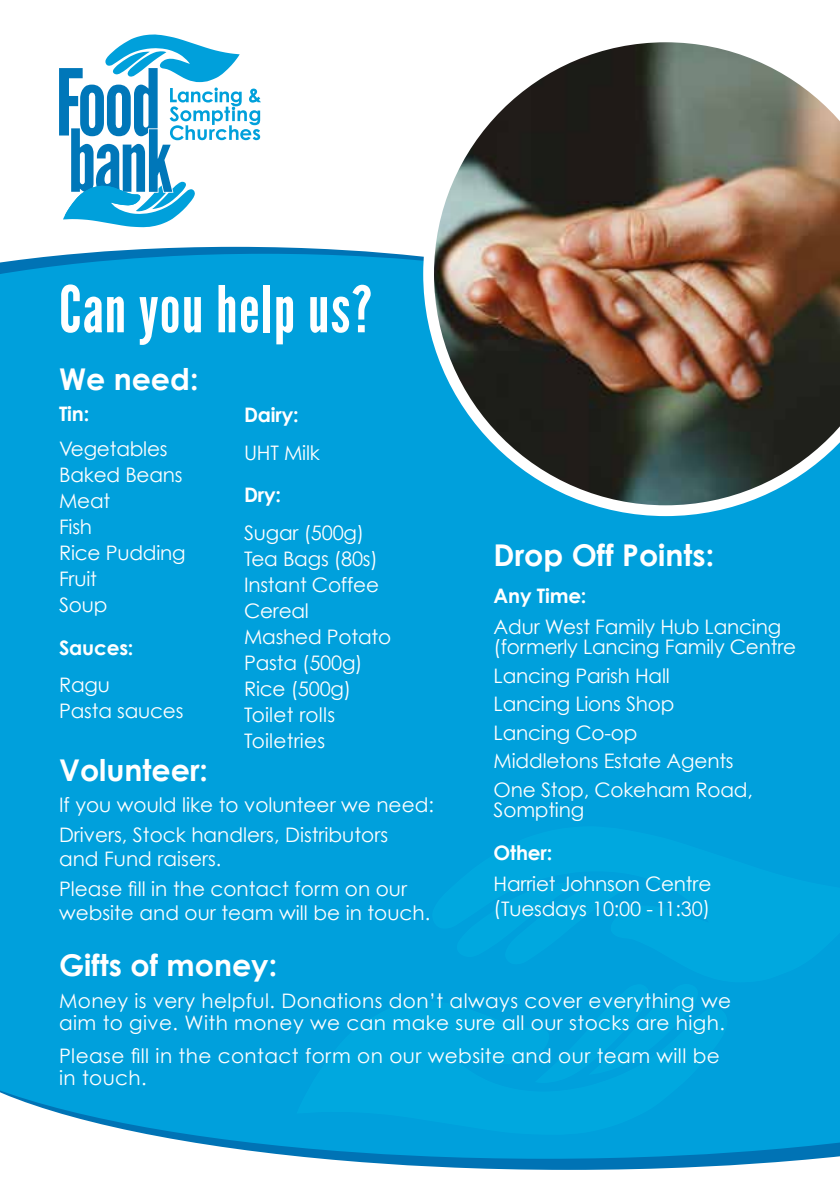
<style>
.page{position:relative;width:840px;height:1191px;background:#fff}
.page>*{position:absolute;margin:0;border:0;box-sizing:border-box;transform-origin:0 0}
.t1{font:64.4px "League Gothic";letter-spacing:.02em;color:#fff}
.t2{font:700 30px "Century Gothic";color:#fff}
.t3{font:20px/26px "Century Gothic";letter-spacing:-.01em;color:#fff}
.t4{font:20px/22px "Century Gothic";letter-spacing:.02em;color:#fff}
.t5{font:700 20px "Century Gothic";letter-spacing:-.01em;color:#fff}
.s1{font-family:"Century Gothic Pro"}
</style>
<div class="page">
<div style="left:0;top:437px;width:839px;height:561px;background:#00a0dc"></div>
<svg style="left:315px;top:1158px;width:508px;height:11px;fill:#0073b5"></svg>
<svg style="left:0;top:998px;width:839px;height:160px;fill:#00a0dc"></svg>
<div style="left:296px;top:998px;width:432px;height:136px;background:#00a8df"></div>
<div style="left:0;top:254px;width:672px;height:263px;background:#00a0dc"></div>
<img style="left:423px;top:42px;width:416px;height:474px">
<svg style="left:59px;top:34px;width:202px;height:193px"></svg>
<h1 class="t1" style="left:59px;top:271px;width:314px">Can you help us?</h1>
<h2 class="t2" style="left:59px;top:360px;width:141px">We need:</h2>
<p class="t5" style="left:59px;top:401px;width:32px">Tin:</p>
<p class="t3" style="left:59px;top:436px;width:128px">Vegetables<br>Baked Beans<br>Meat<br>Fish<br>Rice Pudding<br>Fruit<br>Soup</p>
<p class="t5" style="left:59px;top:635px;width:76px">Sauces:</p>
<p class="t3" style="left:59px;top:672px;width:126px">Ragu<br>Pasta sauces</p>
<p class="t5" style="left:244px;top:402px;width:56px">Dairy:</p>
<p class="t3" style="left:244px;top:439px;width:77px">UHT Milk</p>
<p class="t5" style="left:244px;top:482px;width:38px">Dry:</p>
<p class="t3" style="left:244px;top:519px;width:149px">Sugar (500g)<br>Tea Bags (80s)<br>Instant Coffee<br>Cereal<br>Mashed Potato<br>Pasta (500g)<br>Rice (500g)<br>Toilet rolls<br>Toiletries</p>
<h2 class="t2" style="left:493px;top:536px;width:222px">Drop Off Points:</h2>
<p class="t5" style="left:493px;top:583px;width:94px">Any Time:</p>
<p class="t3" style="left:493px;top:617px;width:304px;line-height:20px">Adur West Family Hub Lancing (formerly Lancing Family Centre</p>
<p class="t3" style="left:493px;top:661px;width:260px;line-height:28.4px">Lancing Parish Hall<br>Lancing Lions Shop<br>Lancing Co-op<br>Middletons Estate Agents<br>One Stop, Cokeham Road,</p>
<p class="t3" style="left:493px;top:796px;width:92px">Sompting</p>
<p class="t5" style="left:493px;top:839px;width:60px">Other:</p>
<p class="t3" style="left:493px;top:870px;width:219px">Harriet Johnson Centre (Tuesdays 10<span class="s1">:</span>00 -11<span class="s1">:</span>30)</p>
<h2 class="t2" style="left:59px;top:751px;width:150px">Volunteer:</h2>
<p class="t3" style="left:59px;top:790px;width:376px;line-height:29.6px">If you would like to volunteer we need:<br>Drivers, Stock handlers, Distributors</p>
<p class="t3" style="left:59px;top:843px;width:349px;line-height:29.6px">and Fund raisers.<br>Please fill in the contact form on our</p>
<p class="t3" style="left:59px;top:899px;width:372px">website and our team will be in touch.</p>
<h2 class="t2" style="left:59px;top:946px;width:219px">Gifts of money:</h2>
<p class="t4" style="left:59px;top:989px;width:673px">Money is very helpful. Donations don’t always cover everything we aim to give. With money we can make sure all our stocks are high.</p>
<p class="t4" style="left:59px;top:1044px;width:661px">Please fill in the contact form on our website and our team will be in touch.</p>
</div>
